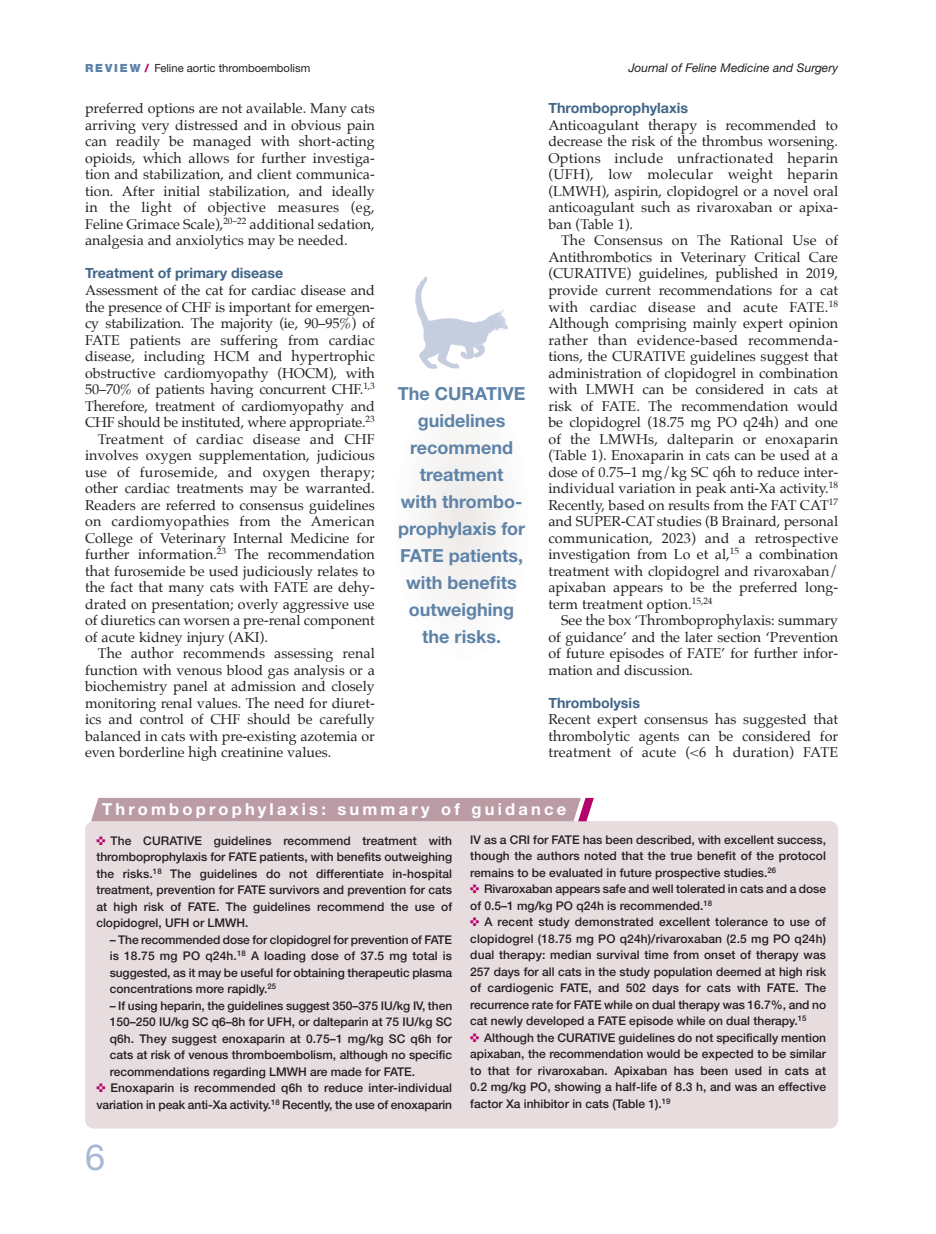
<style>
.page{position:relative;width:936px;height:1234px;background:#fff}
.page>*{position:absolute;margin:0;border:0;box-sizing:border-box;transform-origin:0 0}
.t1{font:36px "Helvetica Neue CE";color:#a6b8d3}
.t2{font:700 18px/27px "Helvetica Neue CE";color:#5e83a8;text-align:center}
.t3{font:700 16.5px "Helvetica Neue CE";letter-spacing:.195em;color:#fff}
.t4{font:14.25px/16.5px "Palatino";color:#231f20;text-align:justify}
.t5{font:14.25px "Palatino";letter-spacing:.02em;color:#231f20}
.t6{font:700 14.25px "Helvetica Neue";color:#426688}
.t7{font:500 12px/16.5px "Helvetica Neue CE";color:#231f20;text-align:justify}
.t8{font:italic 12px "Helvetica Neue CE";color:#231f20}
.t9{font:11.25px "Helvetica Neue CE";color:#231f20}
.s1{font-weight:900;color:#5e83a8}
.s2{font-weight:900;color:#b6036c}
</style>
<div class="page">
<div style="left:85px;top:820px;width:753px;height:308px;background:#e7dcde;border-radius:9px"></div>
<svg style="left:91px;top:797px;width:502px;height:24px;background:#bf9fa8"></svg>
<div style="left:421px;top:435px;width:83px;height:171px;background:#f5f3f2"></div>
<img style="left:415px;top:276px;width:93px;height:93px">
<p class="t9" style="left:85px;top:64px;width:227px"><span class="s1">R E V I E W</span> <span class="s2">/</span> Feline aortic thromboembolism</p>
<p class="t4" style="left:85px;top:101px;width:291px">preferred options are not available. Many cats arriving very distressed and in obvious pain can readily be managed with short-acting opioids, which allows for further investiga&shy;tion and stabilization, and client communica&shy;tion. After initial stabilization, and ideally in the light of objective measures (eg, Feline Grimace Scale),<sup>20–22</sup> additional sedation, analgesia and anxiolytics may be needed.</p>
<p class="t6" style="left:85px;top:264px;width:200px">Treatment of primary disease</p>
<p class="t4" style="left:85px;top:283px;width:291px">Assessment of the cat for cardiac disease and</p>
<p class="t4" style="left:85px;top:299px;width:291px">the presence of CHF is important for emergen-</p>
<p class="t4" style="left:85px;top:316px;width:291px">cy stabilization. The majority (ie, 90–95%) of</p>
<p class="t4" style="left:85px;top:332px;width:291px">FATE patients are suffering from cardiac</p>
<p class="t4" style="left:85px;top:349px;width:291px">disease, including HCM and hypertrophic</p>
<p class="t4" style="left:85px;top:365px;width:291px">obstructive cardiomyopathy (HoCM), with</p>
<p class="t4" style="left:85px;top:382px;width:291px">50–70% of patients having concurrent CHF.<sup>1,3</sup></p>
<p class="t4" style="left:85px;top:398px;width:291px">Therefore, treatment of cardiomyopathy and</p>
<p class="t4" style="left:85px;top:415px;width:291px">CHF should be instituted, where appropriate.<sup>23</sup></p>
<p class="t5" style="left:98px;top:432px;width:278px">Treatment of cardiac disease and CHF</p>
<p class="t4" style="left:85px;top:448px;width:291px">involves oxygen supplementation, judicious</p>
<p class="t5" style="left:85px;top:465px;width:291px">use of furosemide, and oxygen therapy;</p>
<p class="t4" style="left:85px;top:481px;width:291px">other cardiac treatments may be warranted.</p>
<p class="t4" style="left:85px;top:497px;width:291px">Readers are referred to consensus guidelines</p>
<p class="t5" style="left:85px;top:514px;width:291px">on cardiomyopathies from the American</p>
<p class="t4" style="left:85px;top:530px;width:291px">College of Veterinary internal Medicine for</p>
<p class="t4" style="left:85px;top:547px;width:291px">further information.<sup>23</sup> The recommendation</p>
<p class="t4" style="left:85px;top:563px;width:291px">that furosemide be used judiciously relates to</p>
<p class="t4" style="left:85px;top:580px;width:291px">the fact that many cats with FATE are dehy-</p>
<p class="t4" style="left:85px;top:596px;width:291px">drated on presentation; overly aggressive use</p>
<p class="t4" style="left:85px;top:613px;width:291px">of diuretics can worsen a pre-renal component</p>
<p class="t4" style="left:85px;top:629px;width:184px">of acute kidney injury (AKi).</p>
<p class="t4" style="left:98px;top:646px;width:278px">The author recommends assessing renal</p>
<p class="t4" style="left:85px;top:662px;width:291px">function with venous blood gas analysis or a</p>
<p class="t4" style="left:85px;top:679px;width:291px">biochemistry panel at admission and closely</p>
<p class="t4" style="left:85px;top:695px;width:291px">monitoring renal values. The need for diuret-</p>
<p class="t4" style="left:85px;top:712px;width:291px">ics and control of CHF should be carefully</p>
<p class="t4" style="left:85px;top:728px;width:291px">balanced in cats with pre-existing azotemia or</p>
<p class="t4" style="left:85px;top:745px;width:248px">even borderline high creatinine values.</p>
<p class="t2" style="left:398px;top:381px;width:129px">The CURATIVE guidelines recommend treatment<br>with thrombo - prophylaxis for<br>FATE patients, with benefits outweighing the risks.</p>
<p class="t8" style="left:628px;top:64px;width:211px">Journal of Feline Medicine and Surgery</p>
<p class="t6" style="left:548px;top:99px;width:141px">Thromboprophylaxis</p>
<p class="t4" style="left:548px;top:118px;width:291px">Anticoagulant therapy is recommended to decrease the risk of the thrombus worsening. options include unfractionated heparin (UFH), low molecular weight heparin (LMWH), aspirin, clopidogrel or a novel oral anticoagulant such as rivaroxaban or apixa&shy;ban (Table 1).</p>
<p class="t4" style="left:548px;top:233px;width:291px;text-indent:13px">The Consensus on The Rational Use of Antithrombotics in Veterinary Critical Care (CURATiVE) guidelines, published in 2019, provide current recommendations for a cat with cardiac disease and acute FATE.<sup>18<br></sup>Although comprising mainly expert opinion rather than evidence-based recommenda&shy;tions, the CURATiVE guidelines suggest that administration of clopidogrel in combination with LMWH can be considered in cats at risk of FATE. The recommendation would be clopidogrel (18.75 mg Po q24h) and one of the LMWHs, dalteparin or enoxaparin (Table 1). Enoxaparin in cats can be used at a dose of 0.75–1 mg/kg SC q6h to reduce inter - individual variation in peak anti-Xa activity.<sup>18<br></sup>Recently, based on results from the FAT CAT<sup>17 </sup>and SUPER-CATstudies (B Brainard, personal communication, 2023) and a retrospective investigation from Lo et al,<sup>15</sup> a combination treatment with clopidogrel and rivaroxaban/ apixaban appears to be the preferred long&shy;term treatment option.<sup>15,24</sup></p>
<p class="t4" style="left:548px;top:613px;width:291px;text-indent:13px">See the box ‘Thromboprophylaxis: summary of guidance’ and the later section ‘Prevention of future episodes of FATE’ for further infor&shy;mation and discussion.</p>
<p class="t6" style="left:548px;top:693px;width:93px">Thrombolysis</p>
<p class="t4" style="left:548px;top:712px;width:291px">Recent expert consensus has suggested that thrombolytic agents can be considered for treatment of acute (&lt;6 h duration) FATE</p>
<p class="t3" style="left:102px;top:802px;width:466px">Thromboprophylaxis: summary of guidance</p>
<p class="t7" style="left:96px;top:833px;width:357px;text-indent:14px">The CURATIVE guidelines recommend treatment with thromboprophylaxis for FATE patients, with benefits outweighing the risks.<sup>18</sup> The guidelines do not differentiate in-hospital treatment, prevention for FATE survivors and prevention for cats at high risk of FATE. The guidelines recommend the use of clopidogrel, UFH or LMWH.</p>
<p class="t7" style="left:110px;top:932px;width:344px">– The recommended dose for clopidogrel for prevention of FATE is 18.75 mg PO q24h.<sup>18</sup> A loading dose of 37.5 mg total is suggested, as it may be useful for obtaining therapeutic plasma concentrations more rapidly.<sup>25</sup></p>
<p class="t7" style="left:110px;top:998px;width:344px">– If using heparin, the guidelines suggest 350–375 IU/kg IV, then</p>
<p class="t7" style="left:110px;top:1014px;width:344px">150–250 IU/kg SC q6–8h for UFH, or dalteparin at 75 IU/kg SC</p>
<p class="t7" style="left:110px;top:1031px;width:344px">q6h. They suggest enoxaparin at 0.75–1 mg/kg SC q6h for</p>
<p class="t7" style="left:110px;top:1047px;width:344px">cats at risk of venous thrombo embolism, although no specific</p>
<p class="t7" style="left:110px;top:1064px;width:307px">recom mendations regarding LMWH are made for FATE.</p>
<p class="t7" style="left:110px;top:1080px;width:343px">Enoxaparin is recommended q6h to reduce inter-individual</p>
<p class="t7" style="left:96px;top:1097px;width:357px">variation in peak anti-Xa activity.<sup>18</sup> Recently, the use of enoxaparin</p>
<h1 class="t1" style="left:85px;top:1143px;width:22px">6</h1>
<p class="t7" style="left:470px;top:832px;width:357px">IV as a CRI for FATE has been described, with excellent success, though the authors noted that the true benefit of the protocol remains to be evaluated in future prospective studies.<sup>26</sup></p>
<p class="t7" style="left:470px;top:881px;width:357px;text-indent:14px">Rivaroxaban appears safe and well tolerated in cats and a dose of 0.5–1 mg/kg PO q24h is recommended.<sup>18</sup></p>
<p class="t7" style="left:470px;top:914px;width:357px;text-indent:14px">A recent study demonstrated excellent tolerance to use of clopidogrel (18.75 mg PO q24h)/rivaroxaban (2.5 mg PO q24h) dual therapy: median survival time from onset of therapy was 257 days for all cats in the study population deemed at high risk of cardiogenic FATE, and 502 days for cats with FATE. The recurrence rate for FATE while on dual therapy was 16.7%, and no cat newly developed a FATE episode while on dual therapy.<sup>15</sup></p>
<p class="t7" style="left:470px;top:1030px;width:357px;text-indent:14px">Although the CURATIVE guidelines do not specifically mention apixaban, the recommendation would be expected to be similar to that for rivaroxaban. Apixaban has been used in cats at 0.2 mg/kg PO, showing a half-life of 8.3 h, and was an effective factor Xa inhibitor in cats (Table 1).<sup>19</sup></p>
</div>
